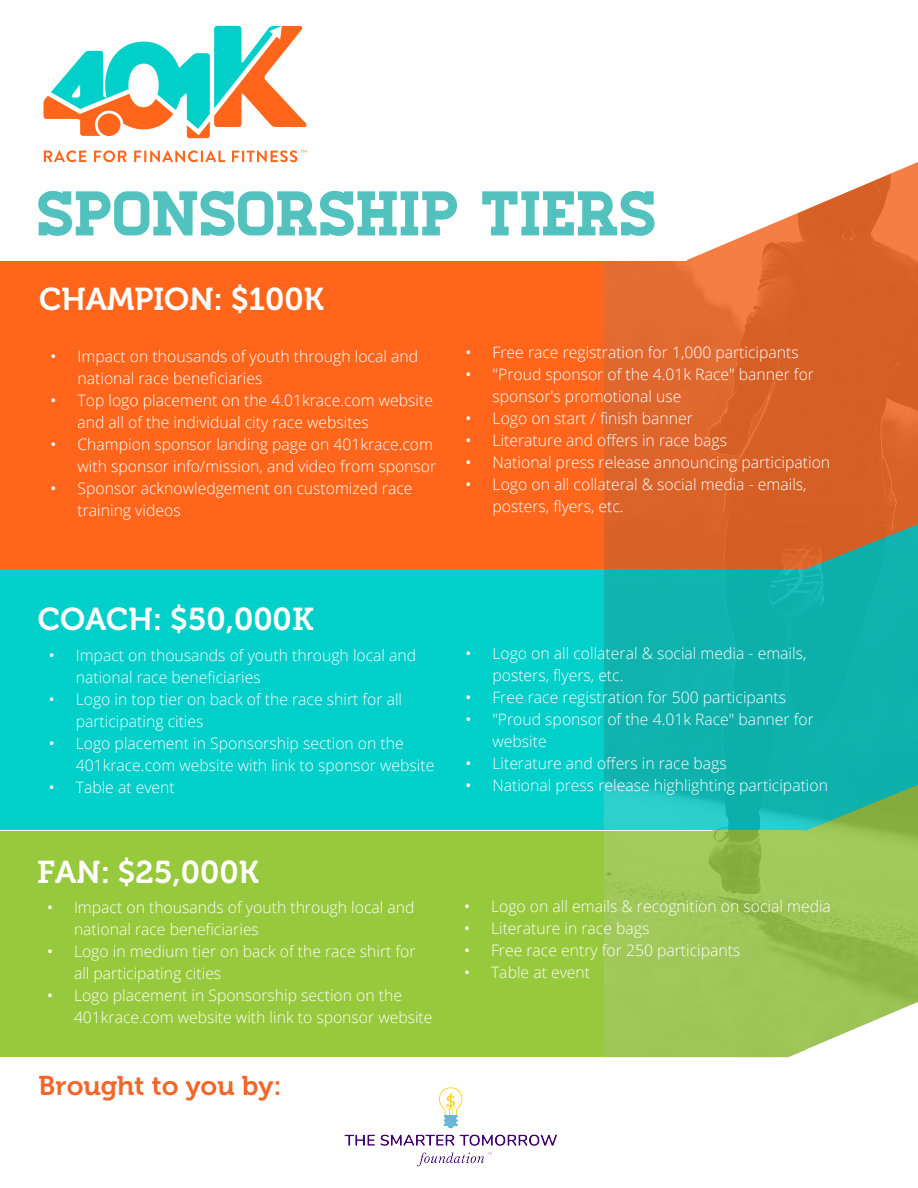
<style>
.page{position:relative;width:918px;height:1188px;background:#fff}
.page>*{position:absolute;margin:0;border:0;box-sizing:border-box;transform-origin:0 0}
.t1{font:63px "Homestead";color:#53c2bf}
.t2{font:31.5px "Museo 700";color:#fff}
.t3{font:27px "Museo 700";color:#f2662a}
.t4{font:300 15.75px/22px "Open Sans";color:#fff}
.s1{font-family:"Museo Slab 700"}
.s2{font-weight:400}
</style>
<div class="page">
<div style="left:0;top:831px;width:806px;height:225px;background:#97c93c"></div>
<div style="left:0;top:478px;width:806px;height:352px;background:#00cfca"></div>
<div style="left:0;top:260px;width:806px;height:309px;background:#ff661c"></div>
<img style="left:604px;top:260px;width:314px;height:797px">
<svg style="left:789px;top:1002px;width:129px;height:55px"></svg>
<svg style="left:687px;top:162px;width:231px;height:98px"></svg>
<svg style="left:44px;top:26px;width:263px;height:112px"></svg>
<svg style="left:44px;top:150px;width:42px;height:12px"></svg>
<svg style="left:94px;top:150px;width:33px;height:12px"></svg>
<svg style="left:134px;top:150px;width:91px;height:12px"></svg>
<svg style="left:232px;top:150px;width:74px;height:12px"></svg>
<img style="left:344px;top:1087px;width:213px;height:80px">
<p class="t1" style="left:39px;top:177px;width:621px">SPONSORSHIP TIERS</p>
<p class="t2" style="left:39px;top:281px;width:286px">CHAMPION<span class="s1">:</span> $100K</p>
<p class="t4" style="left:78px;top:345px;width:342px;text-indent:-27px"><span class="s2">•</span> Impact on thousands of youth through local and national race beneficiaries</p>
<p class="t4" style="left:78px;top:389px;width:357px;text-indent:-27px"><span class="s2">•</span> Top logo placement on the 4.01krace.com website and all of the individual city race websites</p>
<p class="t4" style="left:51px;top:433px;width:387px;text-align:right"><span class="s2">•</span> Champion sponsor landing page on 401krace.com with sponsor info/mission, and video from sponsor</p>
<p class="t4" style="left:78px;top:477px;width:336px;text-indent:-27px"><span class="s2">•</span> Sponsor acknowledgement on customized race training videos</p>
<p class="t4" style="left:466px;top:341px;width:335px"><span class="s2">•</span> Free race registration for 1,000 participants</p>
<p class="t4" style="left:493px;top:363px;width:323px;text-indent:-27px"><span class="s2">•</span> "Proud sponsor of the 4.01k Race" banner for sponsor's promotional use</p>
<p class="t4" style="left:466px;top:407px;width:229px"><span class="s2">•</span> Logo on start / finish banner</p>
<p class="t4" style="left:466px;top:429px;width:263px"><span class="s2">•</span> Literature and offers in race bags</p>
<p class="t4" style="left:466px;top:451px;width:366px"><span class="s2">•</span> National press release announcing participation</p>
<p class="t4" style="left:493px;top:473px;width:316px;text-indent:-27px"><span class="s2">•</span> Logo on all collateral &amp; social media - emails, posters, flyers, etc.</p>
<p class="t2" style="left:38px;top:602px;width:278px">COACH<span class="s1">: $</span>50,000<span class="s1">K</span></p>
<p class="t4" style="left:76px;top:644px;width:342px;text-indent:-27px"><span class="s2">•</span> Impact on thousands of youth through local and national race beneficiaries</p>
<p class="t4" style="left:76px;top:688px;width:328px;text-indent:-27px"><span class="s2">•</span> Logo in top tier on back of the race shirt for all participating cities</p>
<p class="t4" style="left:76px;top:732px;width:360px;text-indent:-27px"><span class="s2">•</span> Logo placement in Sponsorship section on the<br>401krace.com website with link to sponsor website</p>
<p class="t4" style="left:49px;top:776px;width:128px"><span class="s2">•</span> Table at event</p>
<p class="t2" style="left:37px;top:855px;width:224px"><span class="s1">F</span>AN<span class="s1">: $</span>25,000K</p>
<p class="t4" style="left:74px;top:895px;width:342px;text-indent:-27px"><span class="s2">•</span> Impact on thousands of youth through local and national race beneficiaries</p>
<p class="t4" style="left:74px;top:939px;width:343px;text-indent:-27px"><span class="s2">•</span> Logo in medium tier on back of the race shirt for all participating cities</p>
<p class="t4" style="left:74px;top:984px;width:360px;text-indent:-27px"><span class="s2">•</span> Logo placement in Sponsorship section on the<br>401krace.com website with link to sponsor website</p>
<p class="t3" style="left:39px;top:1071px;width:245px">Brought to you by:</p>
<p class="t4" style="left:492px;top:642px;width:316px;text-indent:-27px"><span class="s2">•</span> Logo on all collateral &amp; social media - emails, posters, flyers, etc.</p>
<p class="t4" style="left:465px;top:686px;width:322px"><span class="s2">•</span> Free race registration for 500 participants</p>
<p class="t4" style="left:492px;top:708px;width:323px;text-indent:-27px"><span class="s2">•</span> "Proud sponsor of the 4.01k Race" banner for website</p>
<p class="t4" style="left:465px;top:752px;width:263px"><span class="s2">•</span> Literature and offers in race bags</p>
<p class="t4" style="left:465px;top:774px;width:364px"><span class="s2">•</span> National press release highlighting participation</p>
<p class="t4" style="left:464px;top:894px;width:368px"><span class="s2">•</span> Logo on all emails &amp; recognition on social media</p>
<p class="t4" style="left:464px;top:917px;width:187px"><span class="s2">•</span> Literature in race bags</p>
<p class="t4" style="left:464px;top:939px;width:278px"><span class="s2">•</span> Free race entry for 250 participants</p>
<p class="t4" style="left:464px;top:961px;width:128px"><span class="s2">•</span> Table at event</p>
</div>
